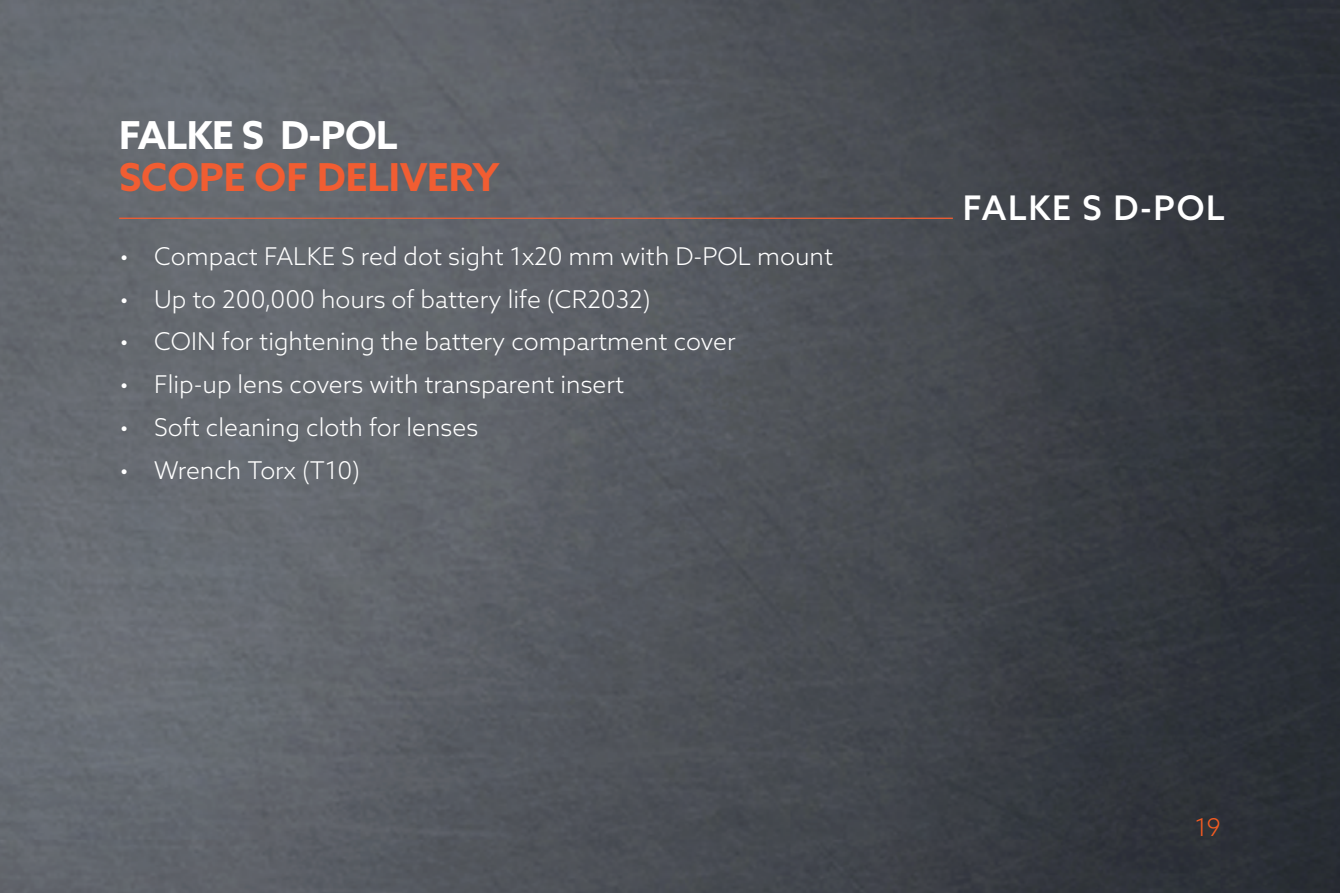
<style>
.page{position:relative;width:1340px;height:893px;background:#fff}
.page>*{position:absolute;margin:0;border:0;box-sizing:border-box;transform-origin:0 0}
.t1{font:700 38.5px "Azo Sans";color:#f15d32}
.t2{font:700 38.5px "Azo Sans";letter-spacing:-.015em;color:#fff}
.t3{font:500 33.95px "Azo Sans";letter-spacing:.05em;color:#fff}
.t4{font:300 24.5px "Azo Sans";color:#fff}
.t5{font:300 24.5px "Azo Sans";color:#f25b21}
</style>
<div class="page">
<img style="left:0;top:0;width:1339px;height:893px">
<hr style="left:119px;top:218px;width:833px;height:1px;background:#ed5d33">
<p class="t2" style="left:119px;top:109px;width:280px">FALKE S D-POL</p>
<p class="t1" style="left:119px;top:151px;width:382px">SCOPE OF DELIVERY</p>
<p class="t4" style="left:119px;top:240px;width:715px">• Compact FALKE S red dot sight 1x20 mm with D-POL mount</p>
<p class="t4" style="left:119px;top:283px;width:532px">• Up to 200,000 hours of battery life (CR2032)</p>
<p class="t4" style="left:119px;top:326px;width:617px">• COIN for tightening the battery compartment cover</p>
<p class="t4" style="left:119px;top:368px;width:506px">• Flip-up lens covers with transparent insert</p>
<p class="t4" style="left:119px;top:411px;width:360px">• Soft cleaning cloth for lenses</p>
<p class="t4" style="left:119px;top:454px;width:242px">• Wrench Torx (T10)</p>
<h2 class="t3" style="left:962px;top:185px;width:264px">FALKE S D-POL</h2>
<p class="t5" style="left:1194px;top:811px;width:28px">19</p>
</div>
